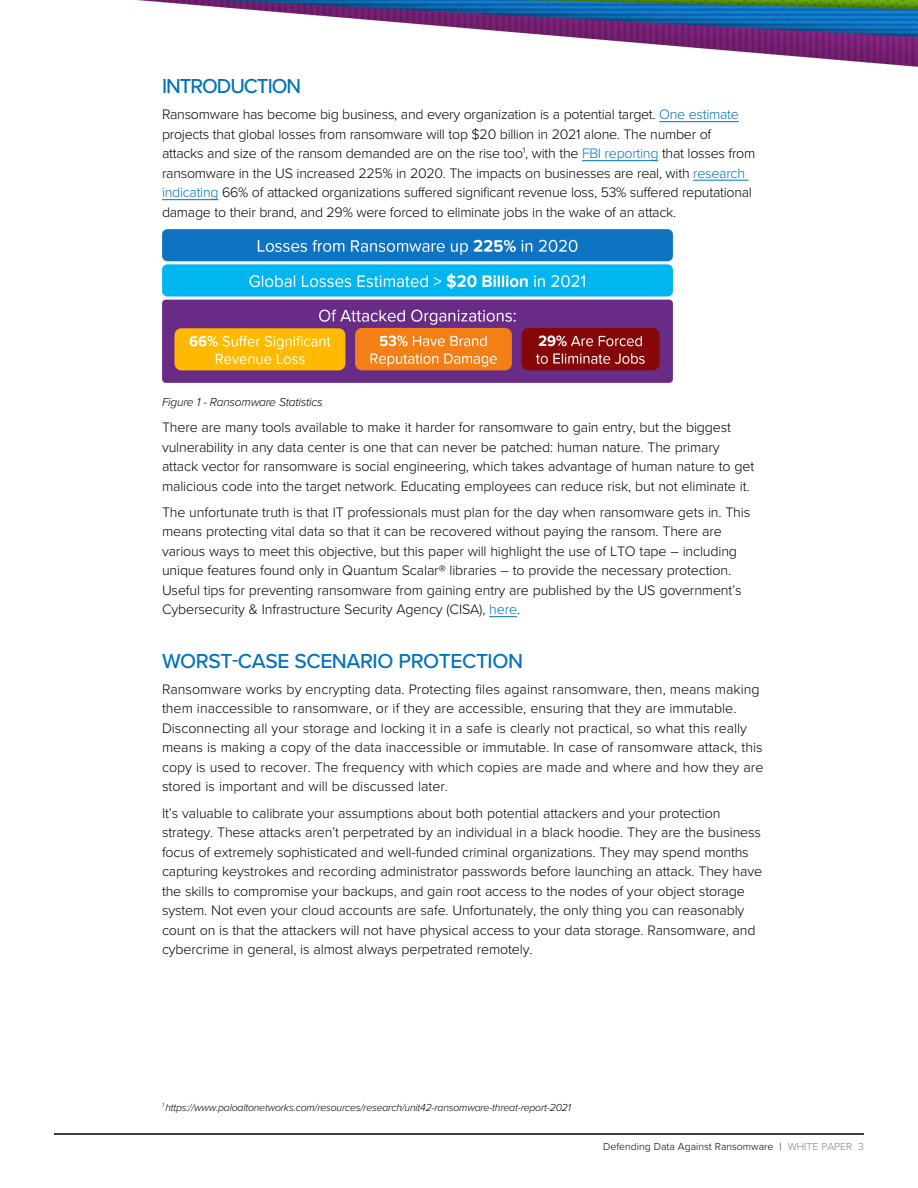
<style>
.page{position:relative;width:918px;height:1188px;background:#fff}
.page>*{position:absolute;margin:0;border:0;box-sizing:border-box;transform-origin:0 0}
.header_shortcut_0316{font:500 21px "Proxima Nova";letter-spacing:-.02em;color:#0072bc}
.header_shortcut_0316-2{font:500 21px "Proxima Nova";letter-spacing:-.05em;color:#0072bc}
.Paragraph{font:300 14.25px/19.5px "Proxima Nova";letter-spacing:-.01em;color:#000}
.Paragraph-2{font:italic 300 12px "Proxima Nova";letter-spacing:-.02em;color:#000}
.Paragraph-3{font:italic 300 10.5px "Proxima Nova";letter-spacing:-.02em;color:#000}
.t1{font:300 10.5px "Proxima Nova";color:#000}
.s1{color:#0072bc}
.s2{color:#808285}
</style>
<div class="page">
<hr style="left:54px;top:1133px;width:810px;height:2px;background:#000">
<img style="left:136px;top:0;width:782px;height:123px">
<hr style="left:659px;top:121px;width:80px;height:1px;background:#0072bc">
<hr style="left:582px;top:160px;width:76px;height:1px;background:#0072bc">
<hr style="left:693px;top:180px;width:56px;height:1px;background:#0072bc">
<hr style="left:162px;top:199px;width:56px;height:1px;background:#0072bc">
<svg style="left:489px;top:616px;width:28px;height:1px"></svg>
<img style="left:162px;top:229px;width:511px;height:154px">
<p class="header_shortcut_0316-2" style="left:162px;top:70px;width:141px">INTRODUCTION</p>
<p class="Paragraph" style="left:162px;top:104px;width:595px">Ransomware has become big business, and every organization is a potential target. <span class="s1">One estimate </span>projects that global losses from ransomware will top $20 billion in 2021 alone. The number of attacks and size of the ransom demanded are on the rise too<sup>1</sup>, with the <span class="s1">FBI reporting</span> that losses from ransomware in the US increased 225% in 2020. The impacts on businesses are real, with <span class="s1">research indicating</span> 66% of attacked organizations suffered significant revenue loss, 53% suffered reputational damage to their brand, and 29% were forced to eliminate jobs in the wake of an attack.</p>
<p class="Paragraph-2" style="left:162px;top:395px;width:162px">Figure 1 - Ransomware Statistics</p>
<p class="Paragraph" style="left:162px;top:417px;width:594px">There are many tools available to make it harder for ransomware to gain entry, but the biggest vulnerability in any data center is one that can never be patched: human nature. The primary attack vector for ransomware is social engineering, which takes advantage of human nature to get malicious code into the target network. Educating employees can reduce risk, but not eliminate it.</p>
<p class="Paragraph" style="left:162px;top:502px;width:590px">The unfortunate truth is that IT professionals must plan for the day when ransomware gets in. This means protecting vital data so that it can be recovered without paying the ransom. There are various ways to meet this objective, but this paper will highlight the use of LTO tape – including unique features found only in Quantum Scalar® libraries – to provide the necessary protection.<br>Useful tips for preventing ransomware from gaining entry are published by the US government’s Cybersecurity &amp; Infrastructure Security Agency (CISA), <span class="s1">here</span>.</p>
<p class="header_shortcut_0316" style="left:162px;top:645px;width:363px">WORST-CASE SCENARIO PROTECTION</p>
<p class="Paragraph" style="left:162px;top:679px;width:603px">Ransomware works by encrypting data. Protecting files against ransomware, then, means making them inaccessible to ransomware, or if they are accessible, ensuring that they are immutable.<br>Disconnecting all your storage and locking it in a safe is clearly not practical, so what this really means is making a copy of the data inaccessible or immutable. In case of ransomware attack, this copy is used to recover. The frequency with which copies are made and where and how they are stored is important and will be discussed later.</p>
<p class="Paragraph" style="left:162px;top:802px;width:602px">It’s valuable to calibrate your assumptions about both potential attackers and your protection strategy. These attacks aren’t perpetrated by an individual in a black hoodie. They are the business focus of extremely sophisticated and well-funded criminal organizations. They may spend months capturing keystrokes and recording administrator passwords before launching an attack. They have the skills to compromise your backups, and gain root access to the nodes of your object storage system. Not even your cloud accounts are safe. Unfortunately, the only thing you can reasonably count on is that the attackers will not have physical access to your data storage. Ransomware, and cybercrime in general, is almost always perpetrated remotely.</p>
<p class="Paragraph-3" style="left:162px;top:1102px;width:411px"><sup>1</sup> https://www.paloaltonetworks.com/resources/research/unit42-ransomware-threat-report-2021</p>
<p class="t1" style="left:603px;top:1139px;width:262px">Defending Data Against Ransomware | <span class="s2">WHITE PAPER 3</span></p>
</div>
